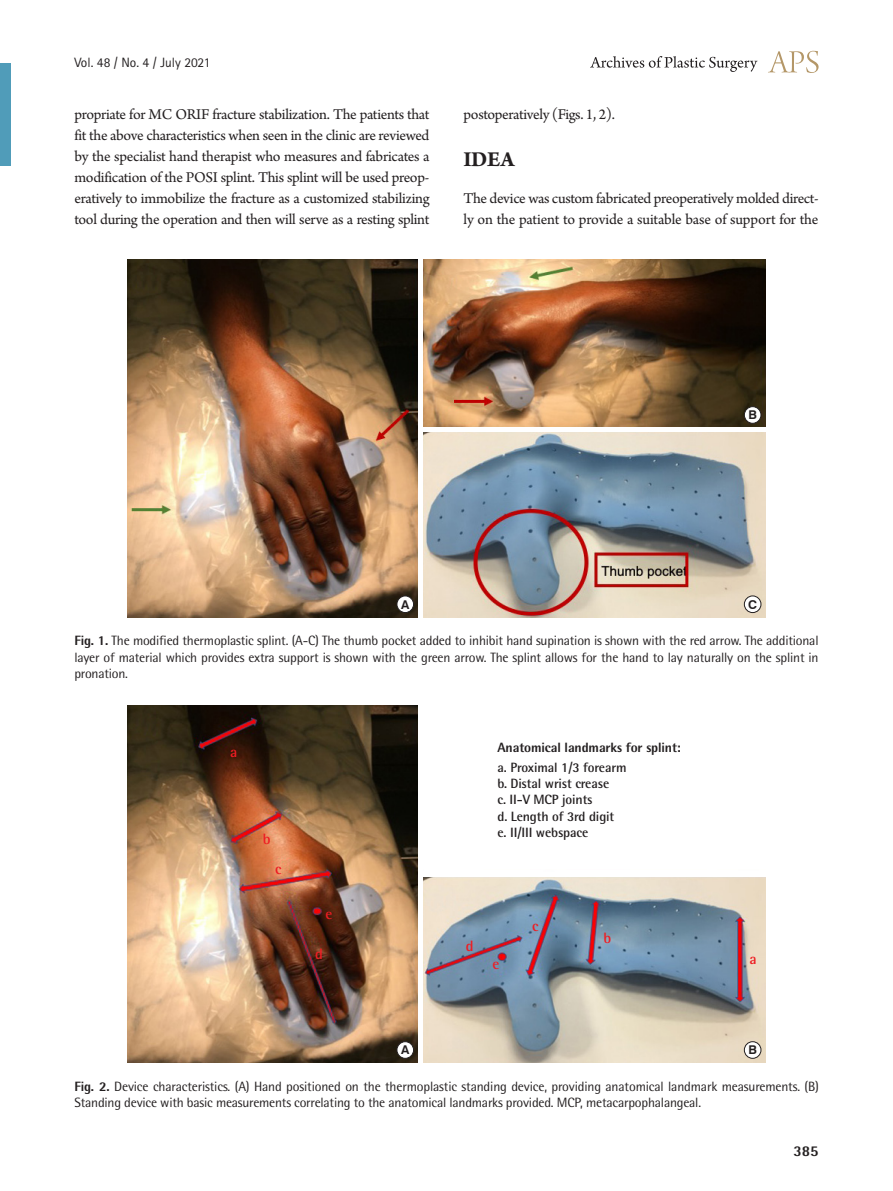
<style>
.page{position:relative;width:893px;height:1191px;background:#fff}
.page>*{position:absolute;margin:0;border:0;box-sizing:border-box;transform-origin:0 0}
.대제목{font:700 22.5px "Arno Pro";color:#231f20}
.본문{font:15.75px/21px "Arno Pro";letter-spacing:-.02em;color:#231f20;text-align:justify}
.본문_0{font:15.75px/21px "Arno Pro";letter-spacing:-.02em;color:#231f20}
.그림지문{font:700 15px "Rotis Semi Sans Std";color:#ee1d23}
.t1{font:800 15px "Rotis Semi Sans Std";color:#231f20}
.표그림제목{font:13.5px/16.2px "Rotis Semi Sans Std";letter-spacing:-.015em;color:#231f20;text-align:justify}
.그림지문-2{font:700 13.5px "Rotis Semi Sans Std";letter-spacing:-.01em;color:#231f20}
.그림지문-3{font:800 13.5px "Rotis Semi Sans Std";letter-spacing:-.01em;color:#231f20}
.t2{font:13.5px "Rotis Sans Serif Std";color:#231f20}
.t3{font:700 12.15px "Swiss 721 BT";color:#231f20}
.s1{font-weight:800}
</style>
<div class="page">
<svg style="left:768px;top:51px;width:51px;height:22px"></svg>
<svg style="left:590px;top:56px;width:167px;height:16px"></svg>
<div style="left:0;top:64px;width:11px;height:102px;background:#509cb9"></div>
<img style="left:128px;top:260px;width:637px;height:357px">
<img style="left:128px;top:705px;width:637px;height:357px">
<hr style="left:421px;top:428px;width:349px;height:4px;background:#fff">
<hr style="left:421px;top:872px;width:349px;height:4px;background:#fff">
<hr style="left:418px;top:255px;width:4px;height:366px;background:#fff">
<hr style="left:418px;top:701px;width:4px;height:366px;background:#fff">
<div style="left:397px;top:596px;width:17px;height:16px;background:#fff;border-radius:50%"></div>
<div style="left:397px;top:596px;width:17px;height:17px;border:1px solid #231f20;border-radius:50%"></div>
<div style="left:744px;top:596px;width:17px;height:16px;background:#fff;border-radius:50%"></div>
<div style="left:744px;top:596px;width:17px;height:17px;border:1px solid #231f20;border-radius:50%"></div>
<div style="left:744px;top:407px;width:17px;height:16px;background:#fff;border-radius:50%"></div>
<div style="left:744px;top:406px;width:17px;height:17px;border:1px solid #231f20;border-radius:50%"></div>
<div style="left:397px;top:1041px;width:17px;height:17px;background:#fff;border-radius:50%"></div>
<div style="left:397px;top:1041px;width:17px;height:17px;border:1px solid #231f20;border-radius:50%"></div>
<div style="left:744px;top:1041px;width:17px;height:17px;background:#fff;border-radius:50%"></div>
<div style="left:744px;top:1041px;width:17px;height:17px;border:1px solid #231f20;border-radius:50%"></div>
<div style="left:453px;top:701px;width:334px;height:168px;background:#fff"></div>
<p class="t2" style="left:74px;top:54px;width:138px">Vol. 48 / No. 4 / July 2021</p>
<p class="본문" style="left:74px;top:105px;width:357px">propriate for MC ORIF fracture stabilization. The patients that fit the above characteristics when seen in the clinic are reviewed by the specialist hand therapist who measures and fabricates a modification of the POSI splint. This splint will be used preop&shy;eratively to immobilize the fracture as a customized stabilizing tool during the operation and then will serve as a resting splint</p>
<p class="본문" style="left:463px;top:105px;width:153px">postoperatively (Figs. 1, 2).</p>
<p class="대제목" style="left:463px;top:147px;width:53px">IDEA</p>
<p class="본문_0" style="left:463px;top:189px;width:357px">The device was custom fabricated preoperatively molded direct&shy;ly on the patient to provide a suitable base of support for the</p>
<p class="t3" style="left:748px;top:407px;width:10px">B</p>
<p class="t3" style="left:401px;top:597px;width:10px">A</p>
<p class="t3" style="left:748px;top:597px;width:10px">C</p>
<p class="표그림제목" style="left:74px;top:632px;width:746px"><span class="s1">Fig. 1.</span> The modified thermoplastic splint. (A-C) The thumb pocket added to inhibit hand supination is shown with the red arrow. The additional layer of material which provides extra support is shown with the green arrow. The splint allows for the hand to lay naturally on the splint in pronation.</p>
<p class="그림지문" style="left:230px;top:743px;width:9px">a</p>
<p class="그림지문" style="left:263px;top:830px;width:9px">b</p>
<p class="그림지문" style="left:275px;top:860px;width:8px">c</p>
<p class="그림지문" style="left:326px;top:905px;width:8px">e</p>
<p class="그림지문" style="left:315px;top:945px;width:9px">d</p>
<p class="그림지문-3" style="left:497px;top:738px;width:185px">Anatomical landmarks for splint:</p>
<p class="그림지문-2" style="left:497px;top:759px;width:131px">a. Proximal 1/3 forearm</p>
<p class="그림지문-2" style="left:497px;top:775px;width:113px">b. Distal wrist crease</p>
<p class="그림지문-2" style="left:497px;top:791px;width:97px">c. II-V MCP joints</p>
<p class="그림지문-2" style="left:497px;top:807px;width:118px">d. Length of 3rd digit</p>
<p class="그림지문-2" style="left:497px;top:824px;width:92px">e. II/III webspace</p>
<p class="그림지문" style="left:466px;top:936px;width:9px">d</p>
<p class="그림지문" style="left:492px;top:954px;width:8px">e</p>
<p class="그림지문" style="left:532px;top:917px;width:8px">c</p>
<p class="그림지문" style="left:603px;top:928px;width:9px">b</p>
<p class="그림지문" style="left:749px;top:950px;width:9px">a</p>
<p class="t3" style="left:401px;top:1042px;width:10px">A</p>
<p class="t3" style="left:748px;top:1042px;width:10px">B</p>
<p class="표그림제목" style="left:74px;top:1078px;width:746px"><span class="s1">Fig. 2.</span> Device characteristics. (A) Hand positioned on the thermoplastic standing device, providing anatomical landmark measurements. (B)<br>Standing device with basic measurements correlating to the anatomical landmarks provided. MCP, metacarpophalangeal.</p>
<p class="t1" style="left:793px;top:1141px;width:27px">385</p>
</div>
